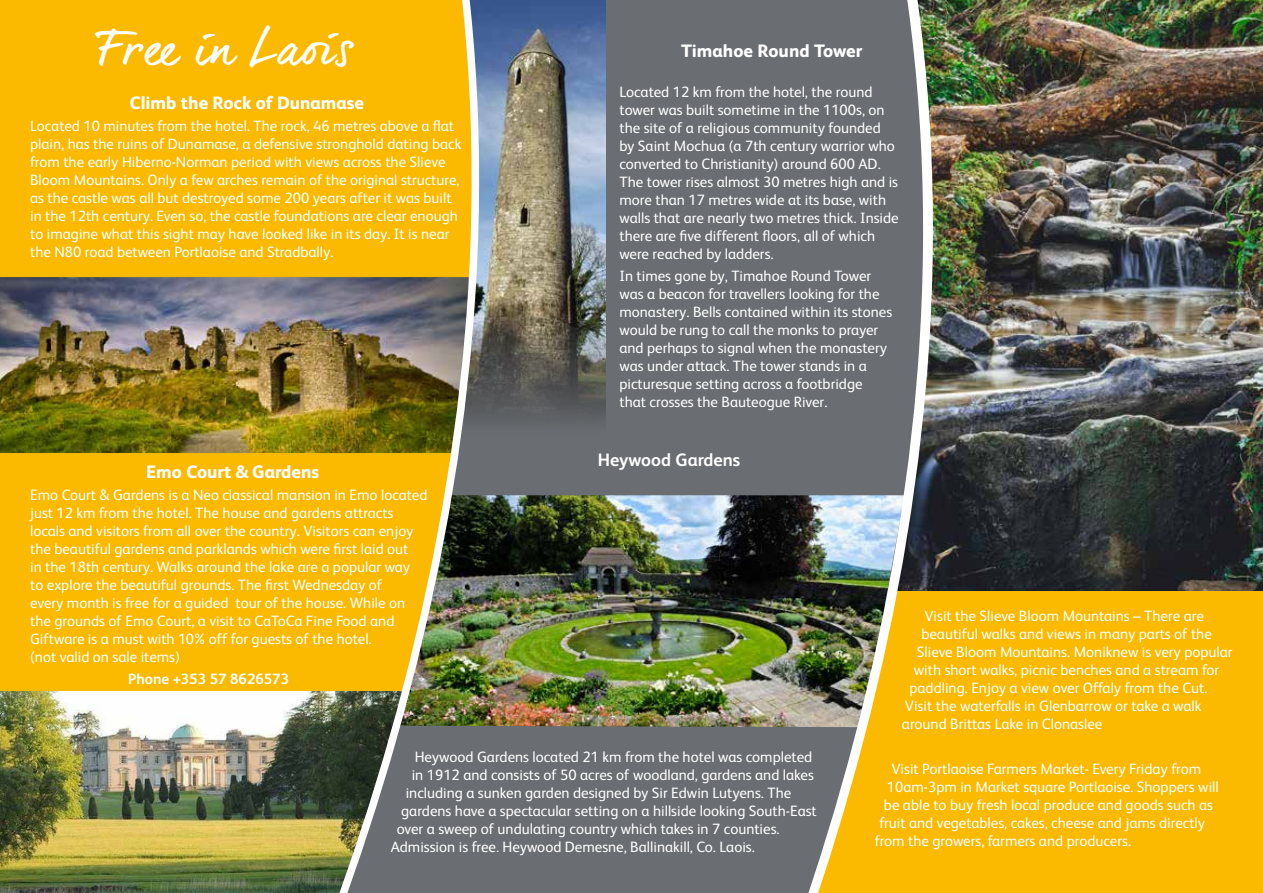
<style>
.page{position:relative;width:1263px;height:893px;background:#fff}
.page>*{position:absolute;margin:0;border:0;box-sizing:border-box;transform-origin:0 0}
.t1{font:47.55px "dear Joe 6";color:#fff}
.t2{font:800 18px "FS Albert";color:#fff}
.t3{font:700 18px "FS Albert";color:#fff}
.t4{font:15px/18px "FS Albert";color:#fff}
.t5{font:700 15px "FS Albert";color:#fff}
</style>
<div class="page">
<img style="left:0;top:0;width:1263px;height:893px">
<h1 class="t1" style="left:95px;top:19px;width:260px">Free in Laois</h1>
<p class="t2" style="left:130px;top:92px;width:236px">Climb the Rock of Dunamase</p>
<p class="t4" style="left:30px;top:117px;width:433px">Located 10 minutes from the hotel. The rock, 46 metres above a flat plain, has the ruins of Dunamase, a defensive stronghold dating back from the early Hiberno-Norman period with views across the Slieve Bloom Mountains. Only a few arches remain of the original structure, as the castle was all but destroyed some 200 years after it was built in the 12th century. Even so, the castle foundations are clear enough to imagine what this sight may have looked like in its day. It is near the N80 road between Portlaoise and Stradbally.</p>
<p class="t2" style="left:681px;top:40px;width:183px">Timahoe Round Tower</p>
<p class="t4" style="left:619px;top:82px;width:281px">Located 12 km from the hotel, the round tower was built sometime in the 1100s, on the site of a religious community founded by Saint Mochua (a 7th century warrior who converted to Christianity) around 600 AD.<br>The tower rises almost 30 metres high and is more than 17 metres wide at its base, with walls that are nearly two metres thick. Inside there are five different floors, all of which were reached by ladders.</p>
<p class="t4" style="left:619px;top:267px;width:274px">In times gone by, Timahoe Round Tower was a beacon for travellers looking for the monastery. Bells contained within its stones would be rung to call the monks to prayer and perhaps to signal when the monastery was under attack. The tower stands in a picturesque setting across a footbridge that crosses the Bauteogue River.</p>
<p class="t2" style="left:146px;top:461px;width:175px">Emo Court &amp; Gardens</p>
<p class="t4" style="left:30px;top:486px;width:399px">Emo Court &amp; Gardens is a Neo classical mansion in Emo located just 12 km from the hotel. The house and gardens attracts locals and visitors from all over the country. Visitors can enjoy the beautiful gardens and parklands which were first laid out<br>in the 18th century. Walks around the lake are a popular way<br>to explore the beautiful grounds. The first Wednesday of<br>every month is free for a guided tour of the house. While on the grounds of Emo Court, a visit to CaToCa Fine Food and Giftware is a must with 10% off for guests of the hotel.<br>(not valid on sale items)</p>
<p class="t5" style="left:128px;top:670px;width:162px">Phone +353 57 8626573</p>
<p class="t3" style="left:598px;top:449px;width:144px">Heywood Gardens</p>
<p class="t4" style="left:415px;top:747px;width:399px">Heywood Gardens located 21 km from the hotel was completed</p>
<p class="t4" style="left:412px;top:765px;width:404px">in 1912 and consists of 50 acres of woodland, gardens and lakes</p>
<p class="t4" style="left:406px;top:783px;width:387px">including a sunken garden designed by Sir Edwin Lutyens. The</p>
<p class="t4" style="left:401px;top:801px;width:417px">gardens have a spectacular setting on a hillside looking South-East</p>
<p class="t4" style="left:397px;top:819px;width:384px">over a sweep of undulating country which takes in 7 counties.</p>
<p class="t4" style="left:391px;top:837px;width:366px">Admission is free. Heywood Demesne, Ballinakill, Co. Laois.</p>
<p class="t4" style="left:924px;top:607px;width:281px">Visit the Slieve Bloom Mountains – There are</p>
<p class="t4" style="left:921px;top:625px;width:292px">beautiful walks and views in many parts of the</p>
<p class="t4" style="left:917px;top:643px;width:317px">Slieve Bloom Mountains. Moniknew is very popular</p>
<p class="t4" style="left:914px;top:661px;width:307px">with short walks, picnic benches and a stream for</p>
<p class="t4" style="left:909px;top:679px;width:299px">paddling. Enjoy a view over Offaly from the Cut.</p>
<p class="t4" style="left:905px;top:697px;width:298px">Visit the waterfalls in Glenbarrow or take a walk</p>
<p class="t4" style="left:902px;top:715px;width:202px">around Brittas Lake in Clonaslee</p>
<p class="t4" style="left:891px;top:759px;width:311px">Visit Portlaoise Farmers Market- Every Friday from</p>
<p class="t4" style="left:887px;top:777px;width:333px">10am-3pm in Market square Portlaoise. Shoppers will</p>
<p class="t4" style="left:884px;top:795px;width:331px">be able to buy fresh local produce and goods such as</p>
<p class="t4" style="left:879px;top:813px;width:327px">fruit and vegetables, cakes, cheese and jams directly</p>
<p class="t4" style="left:875px;top:831px;width:258px">from the growers, farmers and producers.</p>
</div>
